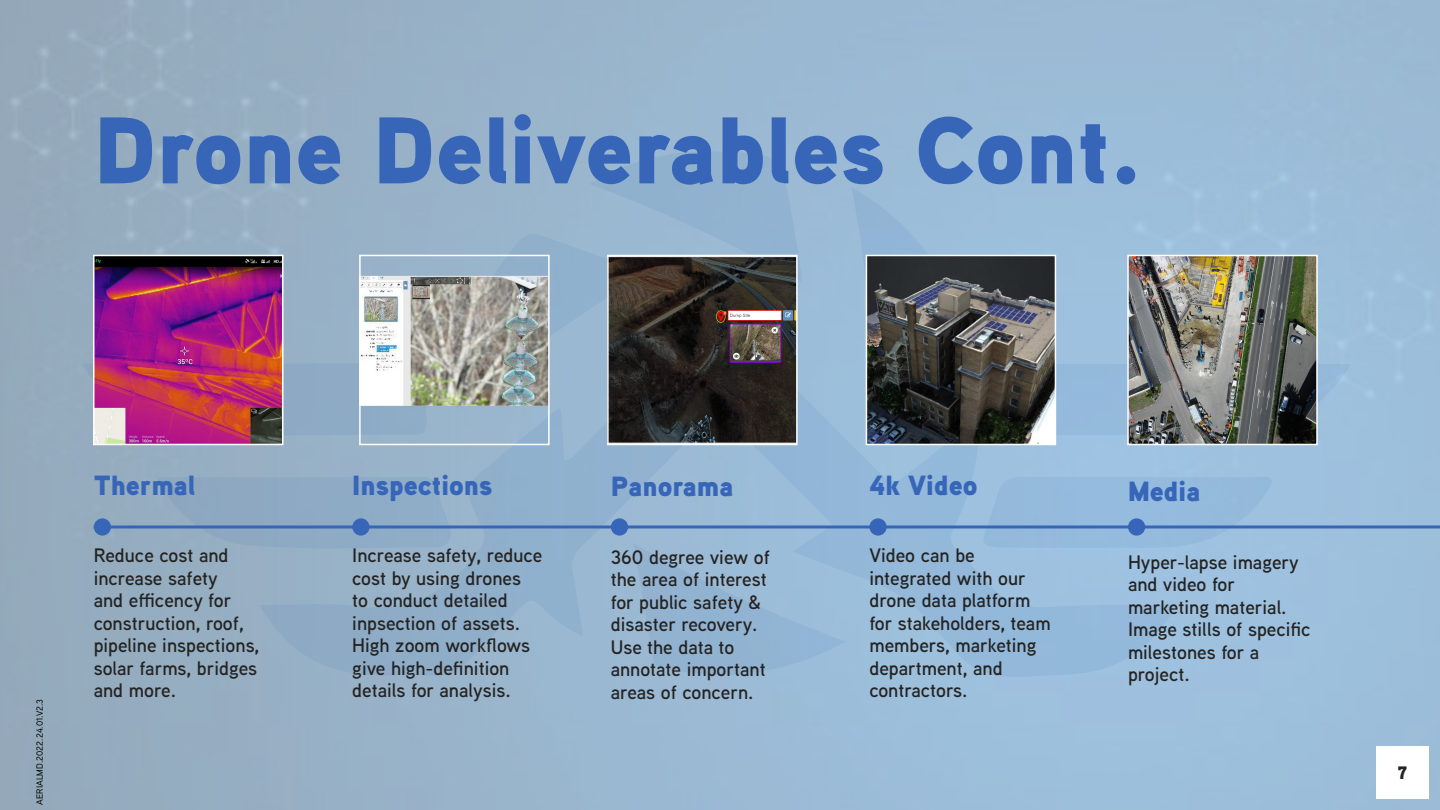
<style>
.page{position:relative;width:1440px;height:810px;background:#fff}
.page>*{position:absolute;margin:0;border:0;box-sizing:border-box;transform-origin:0 0}
.t1{font:900 94.5px "Aaux Next";color:#3766b9}
.t2{font:900 27.75px "Aaux Next";color:#3766b9}
.t3{font:600 19.5px/22.5px "Aaux Next";color:#242322}
.t4{font:900 18px "Aaux Next";color:#242322}
.t5{font:500 9px "Aaux Next";color:#000}
</style>
<div class="page">
<img style="left:0;top:0;width:1440px;height:810px">
<svg style="left:260px;top:314px;width:915px;height:363px;background:#96b7d3"></svg>
<div style="left:83px;top:363px;width:276px;height:73px;background:#8eaac5"></div>
<svg style="left:1056px;top:364px;width:294px;height:71px;background:#96bbdb"></svg>
<div style="left:158px;top:477px;width:295px;height:72px;background:#8eaac4"></div>
<svg style="left:983px;top:477px;width:289px;height:71px;background:#94badc"></svg>
<svg style="left:851px;top:187px;width:118px;height:234px;background:#99bbd9"></svg>
<svg style="left:633px;top:543px;width:213px;height:133px;background:#96b7d4"></svg>
<svg style="left:456px;top:151px;width:346px;height:258px;background:#96b4ce"></svg>
<hr style="left:94px;top:525px;width:1346px;height:3px;background:#3766b9">
<div style="left:94px;top:518px;width:17px;height:18px;background:#3766b9;border-radius:50%"></div>
<div style="left:352px;top:518px;width:18px;height:18px;background:#3766b9;border-radius:50%"></div>
<div style="left:611px;top:518px;width:17px;height:18px;background:#3766b9;border-radius:50%"></div>
<div style="left:869px;top:518px;width:18px;height:18px;background:#3766b9;border-radius:50%"></div>
<div style="left:1128px;top:518px;width:17px;height:18px;background:#3766b9;border-radius:50%"></div>
<img style="left:96px;top:258px;width:185px;height:184px">
<div style="left:93px;top:255px;width:191px;height:190px;border:2px solid #fff"></div>
<img style="left:362px;top:258px;width:185px;height:184px">
<div style="left:359px;top:255px;width:191px;height:190px;border:2px solid #fff"></div>
<img style="left:869px;top:258px;width:184px;height:184px">
<div style="left:866px;top:255px;width:190px;height:190px;border:2px solid #fff"></div>
<img style="left:1130px;top:258px;width:185px;height:184px">
<div style="left:1127px;top:255px;width:191px;height:190px;border:2px solid #fff"></div>
<img style="left:610px;top:258px;width:185px;height:184px">
<div style="left:607px;top:255px;width:191px;height:190px;border:2px solid #fff"></div>
<div style="left:1376px;top:746px;width:53px;height:53px;background:#fff"></div>
<h1 class="t1" style="left:94px;top:82px;width:1050px">Drone Deliverables Cont.</h1>
<p class="t5" style="left:34px;top:805px;width:107px;rotate:-90deg">AERIALMD.2022.24.01.V2.3</p>
<h2 class="t2" style="left:94px;top:465px;width:103px">Thermal</h2>
<p class="t3" style="left:94px;top:544px;width:167px">Reduce cost and increase safety<br>and efficency for construction, roof, pipeline inspections, solar farms, bridges and more.</p>
<h2 class="t2" style="left:352px;top:465px;width:142px">Inspections</h2>
<p class="t3" style="left:352px;top:544px;width:192px">Increase safety, reduce cost by using drones<br>to conduct detailed inpsection of assets.<br>High zoom workflows give high-definition details for analysis.</p>
<h2 class="t2" style="left:611px;top:466px;width:124px">Panorama</h2>
<p class="t3" style="left:611px;top:545px;width:161px">360 degree view of the area of interest for public safety &amp; disaster recovery.<br>Use the data to annotate important areas of concern.</p>
<h2 class="t2" style="left:869px;top:465px;width:110px">4k Video</h2>
<p class="t3" style="left:869px;top:544px;width:183px">Video can be integrated with our drone data platform for stakeholders, team members, marketing department, and contractors.</p>
<h2 class="t2" style="left:1128px;top:472px;width:74px">Media</h2>
<p class="t3" style="left:1128px;top:550px;width:184px">Hyper-lapse imagery and video for marketing material.<br>Image stills of specific milestones for a project.</p>
<p class="t4" style="left:1398px;top:760px;width:11px">7</p>
</div>
